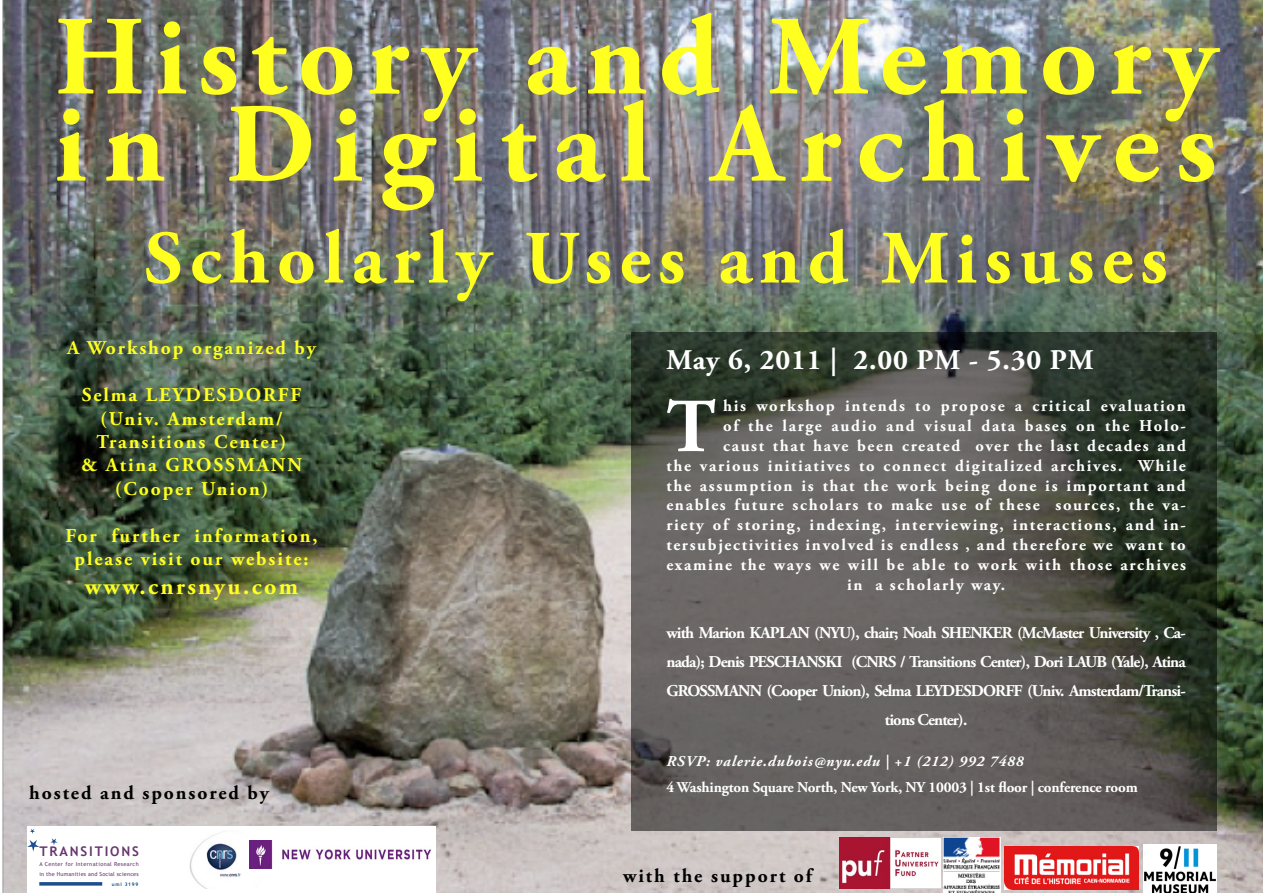
<style>
.page{position:relative;width:1263px;height:893px;background:#fff}
.page>*{position:absolute;margin:0;border:0;box-sizing:border-box;transform-origin:0 0}
.t1{font:700 112.5px "Adobe Garamond Pro";letter-spacing:.15em;color:#ffff20}
.t2{font:700 112.5px "Adobe Garamond Pro";letter-spacing:.1em;color:#ffff20}
.t3{font:700 76.2px "Adobe Garamond Pro";color:#fff}
.t4{font:700 75px "Adobe Garamond Pro";letter-spacing:.1em;color:#ffff20}
.t5{font:700 28.5px "Adobe Garamond Pro";letter-spacing:.03em;color:#fff}
.t6{font:700 24px "Adobe Garamond Pro";letter-spacing:.1em;color:#ffff20}
.t7{font:700 19.5px/23.4px "Adobe Garamond Pro";letter-spacing:.1em;color:#ffff20;text-align:center}
.t8{font:700 19.5px "Adobe Garamond Pro";letter-spacing:.1em;color:#000}
.t9{font:700 16.5px "Adobe Garamond Pro";letter-spacing:.1em;color:#fff}
.t10{font:700 16.5px/29px "Adobe Garamond Pro";letter-spacing:-.05em;color:#fff;text-align:center}
.t11{font:700 15px "Adobe Garamond Pro";letter-spacing:-.01em;color:#fff}
.t12{font:italic 700 15px "Adobe Garamond Pro";letter-spacing:.06em;color:#fff}
.t13{font:700 13.35px "Trebuchet MS";letter-spacing:.14em;color:#66366d}
.t14{font:5.55px "Trebuchet MS";letter-spacing:.03em;color:#66366d}
.t15{font:5.55px "Trebuchet MS";letter-spacing:.06em;color:#66366d}
.t16{font:700 4.95px "Trebuchet MS";letter-spacing:.15em;color:#00498a}
</style>
<div class="page">
<img style="left:2px;top:0;width:1261px;height:893px">
<svg style="left:631px;top:332px;width:585px;height:498px;background:#54554f"></svg>
<img style="left:839px;top:838px;width:101px;height:50px">
<img style="left:944px;top:838px;width:57px;height:55px">
<img style="left:1005px;top:847px;width:134px;height:42px">
<img style="left:1143px;top:845px;width:73px;height:48px">
<div style="left:27px;top:826px;width:409px;height:67px;background:#fff"></div>
<svg style="left:27px;top:840px;width:12px;height:11px"></svg>
<svg style="left:30px;top:829px;width:5px;height:5px"></svg>
<svg style="left:50px;top:838px;width:8px;height:7px"></svg>
<svg style="left:39px;top:882px;width:63px;height:4px"></svg>
<img style="left:189px;top:831px;width:75px;height:58px">
<img style="left:250px;top:840px;width:181px;height:28px">
<p class="t2" style="left:55px;top:-8px;width:1164px">History and Memory</p>
<p class="t1" style="left:55px;top:79px;width:1164px">in Digital Archives</p>
<p class="t4" style="left:144px;top:215px;width:1025px">Scholarly Uses and Misuses</p>
<p class="t7" style="left:67px;top:337px;width:250px">A Workshop organized by</p>
<p class="t7" style="left:82px;top:384px;width:221px">Selma LEYDESDORFF</p>
<p class="t7" style="left:100px;top:407px;width:184px">(Univ. Amsterdam/</p>
<p class="t7" style="left:97px;top:430px;width:191px">Transitions Center)</p>
<p class="t7" style="left:81px;top:454px;width:222px">&amp; Atina GROSSMANN</p>
<p class="t7" style="left:115px;top:477px;width:155px">(Cooper Union)</p>
<p class="t7" style="left:66px;top:524px;width:253px">For further information, please visit our website:</p>
<p class="t6" style="left:85px;top:572px;width:215px">www.cnrsnyu.com</p>
<p class="t8" style="left:29px;top:781px;width:241px">hosted and sponsored by</p>
<p class="t13" style="left:39px;top:843px;width:101px">TRANSITIONS</p>
<p class="t15" style="left:39px;top:861px;width:101px">A Center for International Research</p>
<p class="t14" style="left:39px;top:871px;width:101px">in the Humanities and Social sciences</p>
<p class="t16" style="left:112px;top:881px;width:28px">umi 3199</p>
<p class="t5" style="left:666px;top:343px;width:429px">May 6, 2011 | 2.00 PM - 5.30 PM</p>
<p class="t3" style="left:666px;top:382px;width:51px">T</p>
<p class="t9" style="left:723px;top:397px;width:464px">his workshop intends to propose a critical evaluation</p>
<p class="t9" style="left:723px;top:416px;width:464px">of the large audio and visual data bases on the Holo-</p>
<p class="t9" style="left:723px;top:436px;width:464px">caust that have been created over the last decades and</p>
<p class="t9" style="left:666px;top:456px;width:521px">the various initiatives to connect digitalized archives. While</p>
<p class="t9" style="left:666px;top:476px;width:521px">the assumption is that the work being done is important and</p>
<p class="t9" style="left:666px;top:496px;width:521px">enables future scholars to make use of these sources, the va-</p>
<p class="t9" style="left:666px;top:515px;width:521px">riety of storing, indexing, interviewing, interactions, and in-</p>
<p class="t9" style="left:666px;top:535px;width:521px">tersubjectivities involved is endless , and therefore we want to</p>
<p class="t9" style="left:666px;top:555px;width:521px">examine the ways we will be able to work with those archives</p>
<p class="t9" style="left:847px;top:575px;width:160px">in a scholarly way.</p>
<p class="t10" style="left:666px;top:619px;width:521px">with Marion KAPLAN (NYU), chair; Noah SHENKER (McMaster University , Ca&shy;nada); Denis PESCHANSKI (CNRS / Transitions Center), Dori LAUB (Yale), Atina GROSSMANN (Cooper Union), Selma LEYDESDORFF (Univ. Amsterdam/Transi&shy;tions Center).</p>
<p class="t12" style="left:666px;top:752px;width:359px">RSVP: valerie.dubois@nyu.edu | +1 (212) 992 7488</p>
<p class="t11" style="left:666px;top:778px;width:473px">4 Washington Square North, New York, NY 10003 | 1st floor | conference room</p>
<p class="t8" style="left:623px;top:864px;width:190px">with the support of</p>
</div>
